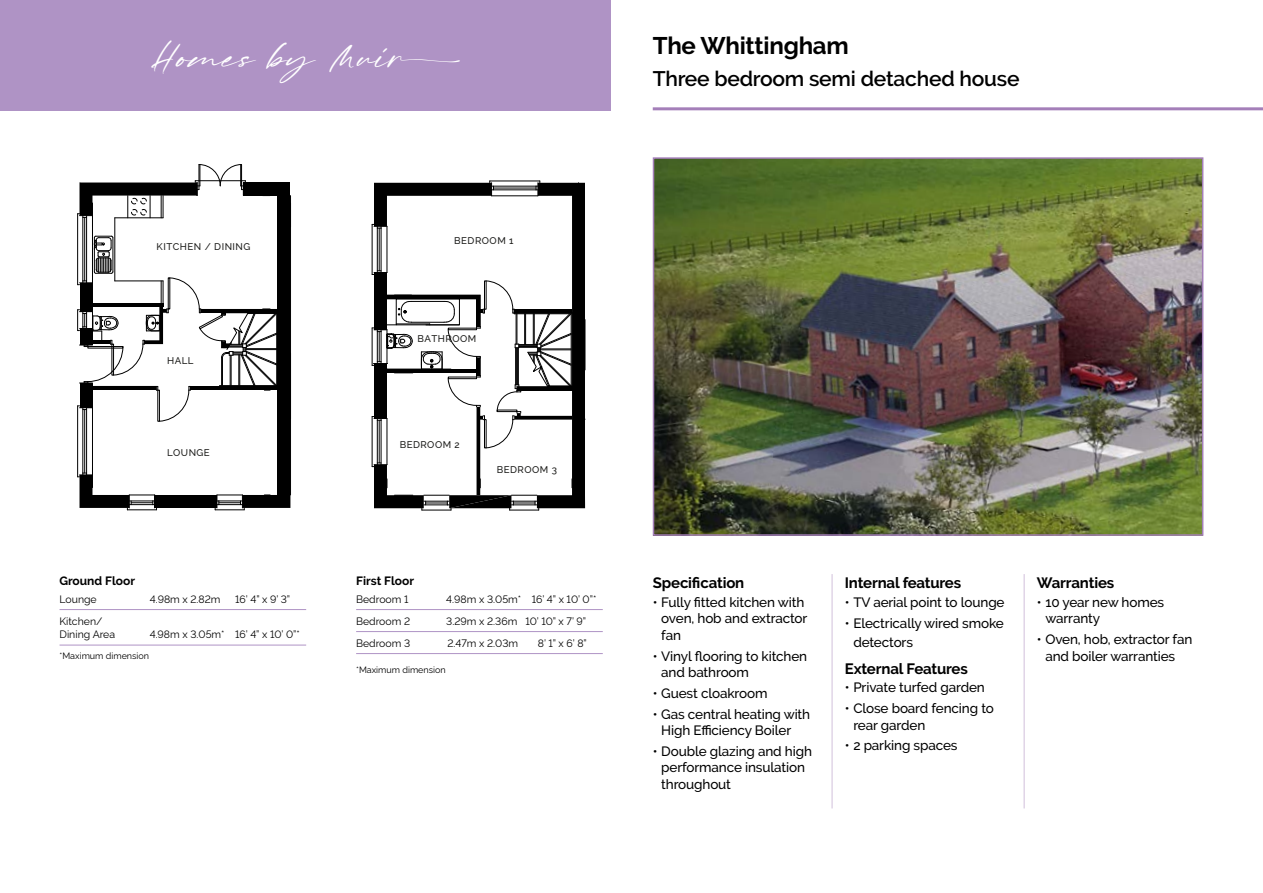
<style>
.page{position:relative;width:1263px;height:893px;background:#fff}
.page>*{position:absolute;margin:0;border:0;box-sizing:border-box;transform-origin:0 0}
.t1{font:37.5px "Kiss Me";color:#fff}
.t2{font:700 24px "Raleway";letter-spacing:-.01em;color:#000}
.t3{font:600 21px "Raleway";letter-spacing:-.01em;color:#000}
.t4{font:700 15px "Raleway";letter-spacing:-.01em;color:#000}
.t5{font:500 13.5px/16.5px "Raleway";letter-spacing:-.01em;color:#000}
.t6{font:700 12px "Raleway";color:#000}
.t7{font:10.5px/13.5px "Rawline";color:#000}
.t8{font:500 9.75px "Raleway";letter-spacing:.05em;color:#1d1d1b}
.t9{font:9px "Rawline";color:#000}
.s1{font-family:"Kiss Mealt 1"}
.s2{font-family:"Kiss Mealt 2"}
</style>
<div class="page">
<hr style="left:832px;top:574px;width:1px;height:234px;background:#d1c0db">
<hr style="left:1024px;top:574px;width:1px;height:234px;background:#d1c0db">
<img style="left:656px;top:160px;width:544px;height:373px">
<div style="left:653px;top:157px;width:550px;height:379px;border:2px solid #a47fb9"></div>
<hr style="left:653px;top:107px;width:610px;height:3px;background:#a47fb9">
<hr style="left:60px;top:609px;width:246px;height:1px;background:#af93c5">
<hr style="left:60px;top:645px;width:246px;height:1px;background:#af93c5">
<hr style="left:356px;top:609px;width:247px;height:1px;background:#af93c5">
<hr style="left:356px;top:631px;width:247px;height:1px;background:#af93c5">
<hr style="left:356px;top:653px;width:247px;height:1px;background:#af93c5">
<div style="left:0;top:0;width:610px;height:111px;background:#af93c5"></div>
<svg style="left:372px;top:181px;width:214px;height:330px"></svg>
<hr style="left:517px;top:387px;width:57px;height:3px;background:#000">
<hr style="left:476px;top:296px;width:4px;height:31px;background:#000">
<hr style="left:476px;top:358px;width:4px;height:18px;background:#000">
<hr style="left:386px;top:295px;width:94px;height:4px;background:#000">
<hr style="left:115px;top:218px;width:1px;height:63px;background:#000">
<div style="left:155px;top:495px;width:62px;height:13px;background:#000"></div>
<hr style="left:290px;top:196px;width:1px;height:299px;background:#000">
<hr style="left:84px;top:410px;width:1px;height:63px;background:#000">
<hr style="left:86px;top:408px;width:1px;height:65px;background:#000">
<hr style="left:77px;top:406px;width:1px;height:71px;background:#000">
<hr style="left:83px;top:408px;width:1px;height:65px;background:#000">
<hr style="left:92px;top:408px;width:1px;height:67px;background:#000">
<hr style="left:127px;top:510px;width:30px;height:1px;background:#000">
<svg style="left:78px;top:467px;width:79px;height:43px"></svg>
<svg style="left:215px;top:495px;width:75px;height:16px"></svg>
<hr style="left:84px;top:217px;width:1px;height:64px;background:#000">
<hr style="left:86px;top:216px;width:1px;height:65px;background:#000">
<hr style="left:77px;top:214px;width:1px;height:71px;background:#000">
<hr style="left:83px;top:216px;width:1px;height:65px;background:#000">
<hr style="left:92px;top:216px;width:1px;height:67px;background:#000">
<svg style="left:78px;top:164px;width:168px;height:63px"></svg>
<svg style="left:77px;top:236px;width:200px;height:186px"></svg>
<div style="left:243px;top:183px;width:47px;height:13px;background:#000"></div>
<div style="left:277px;top:195px;width:13px;height:304px;background:#000"></div>
<h1 class="t1" style="left:151px;top:31px;width:310px"><span class="s1">H</span>omes by Mui<span class="s2">r</span></h1>
<h2 class="t2" style="left:653px;top:32px;width:198px">The Whittingham</h2>
<h3 class="t3" style="left:653px;top:67px;width:368px">Three bedroom semi detached house</h3>
<p class="t8" style="left:157px;top:240px;width:95px">KITCHEN / DINING</p>
<p class="t8" style="left:167px;top:355px;width:28px">HALL</p>
<p class="t8" style="left:167px;top:447px;width:44px">LOUNGE</p>
<p class="t6" style="left:60px;top:574px;width:77px">Ground Floor</p>
<p class="t7" style="left:60px;top:591px;width:39px">Lounge</p>
<p class="t7" style="left:150px;top:591px;width:72px">4.98m x 2.82m</p>
<p class="t7" style="left:235px;top:591px;width:56px">16’ 4” x 9’ 3”</p>
<p class="t7" style="left:60px;top:613px;width:57px">Kitchen/<br>Dining Area</p>
<p class="t7" style="left:150px;top:627px;width:152px">4.98m x 3.05m* 16’ 4” x 10’ 0”*</p>
<p class="t9" style="left:60px;top:649px;width:91px">*Maximum dimension</p>
<p class="t8" style="left:454px;top:235px;width:61px">BEDROOM 1</p>
<p class="t8" style="left:417px;top:333px;width:60px">BATHROOM</p>
<p class="t8" style="left:400px;top:439px;width:62px">BEDROOM 2</p>
<p class="t8" style="left:497px;top:464px;width:62px">BEDROOM 3</p>
<p class="t6" style="left:356px;top:574px;width:59px">First Floor</p>
<p class="t7" style="left:356px;top:591px;width:54px">Bedroom 1</p>
<p class="t7" style="left:446px;top:591px;width:152px">4.98m x 3.05m* 16’ 4” x 10’ 0”*</p>
<p class="t7" style="left:356px;top:613px;width:56px">Bedroom 2</p>
<p class="t7" style="left:446px;top:613px;width:141px">3.29m x 2.36m 10’ 10” x 7’ 9”</p>
<p class="t7" style="left:356px;top:635px;width:56px">Bedroom 3</p>
<p class="t7" style="left:447px;top:635px;width:72px">2.47m x 2.03m</p>
<p class="t7" style="left:538px;top:635px;width:50px">8’ 1” x 6’ 8”</p>
<p class="t9" style="left:356px;top:663px;width:91px">*Maximum dimension</p>
<p class="t4" style="left:653px;top:574px;width:93px">Specification</p>
<p class="t5" style="left:661px;top:594px;width:148px;text-indent:-9px">• Fully fitted kitchen with oven, hob and extractor fan</p>
<p class="t5" style="left:661px;top:647px;width:147px;text-indent:-9px">• Vinyl flooring to kitchen and bathroom</p>
<p class="t5" style="left:653px;top:685px;width:116px">• Guest cloakroom</p>
<p class="t5" style="left:661px;top:705px;width:150px;text-indent:-9px">• Gas central heating with<br>High Efficiency Boiler</p>
<p class="t5" style="left:661px;top:743px;width:152px;text-indent:-9px">• Double glazing and high performance insulation throughout</p>
<p class="t4" style="left:845px;top:574px;width:118px">Internal features</p>
<p class="t5" style="left:845px;top:594px;width:161px">• TV aerial point to lounge</p>
<p class="t5" style="left:853px;top:613px;width:152px;line-height:19.8px;text-indent:-9px">• Electrically wired smoke detectors</p>
<p class="t4" style="left:845px;top:660px;width:125px">External Features</p>
<p class="t5" style="left:845px;top:679px;width:142px">• Private turfed garden</p>
<p class="t5" style="left:853px;top:700px;width:142px;text-indent:-9px">• Close board fencing to rear garden</p>
<p class="t5" style="left:845px;top:737px;width:114px">• 2 parking spaces</p>
<p class="t4" style="left:1037px;top:574px;width:79px">Warranties</p>
<p class="t5" style="left:1045px;top:594px;width:120px;text-indent:-9px">• 10 year new homes warranty</p>
<p class="t5" style="left:1045px;top:631px;width:149px;text-indent:-9px">• Oven, hob, extractor fan and boiler warranties</p>
</div>
